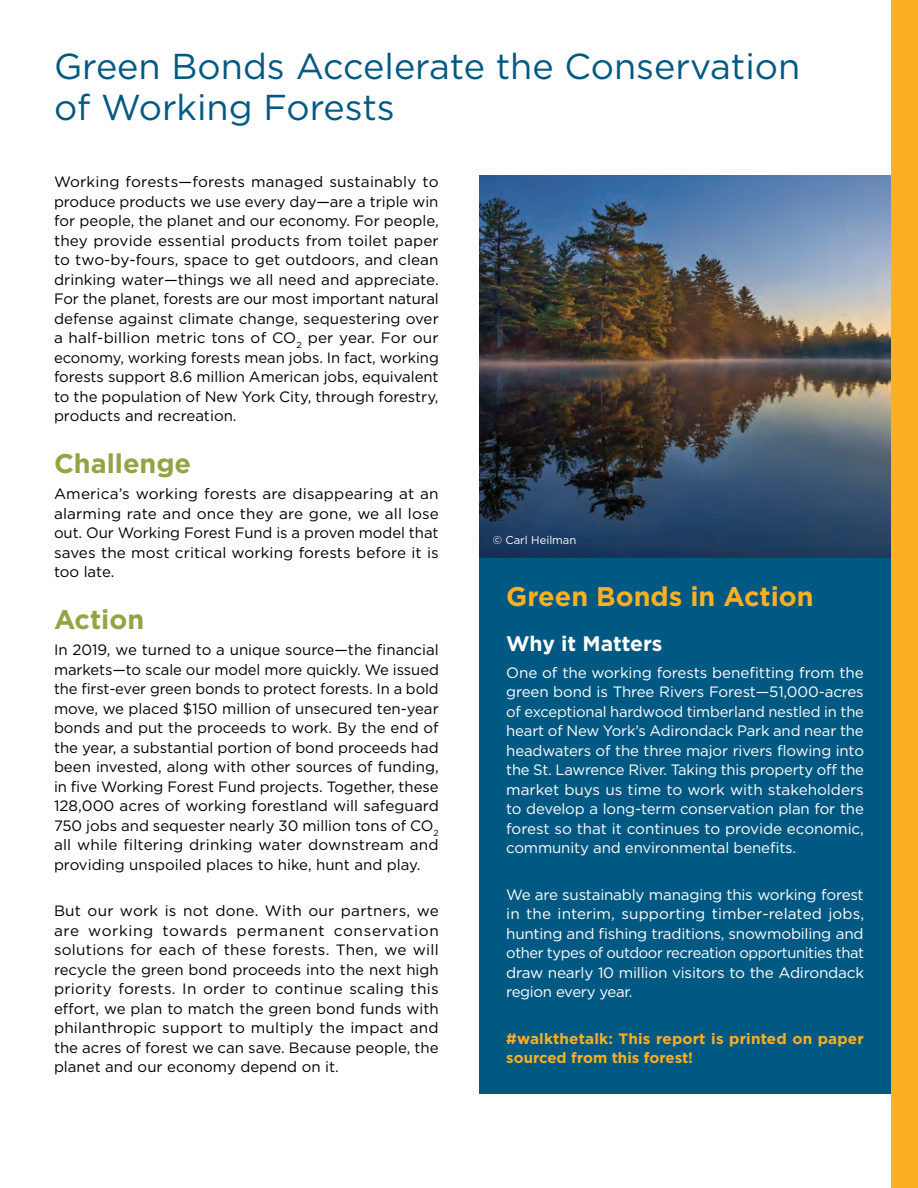
<style>
.page{position:relative;width:918px;height:1188px;background:#fff}
.page>*{position:absolute;margin:0;border:0;box-sizing:border-box;transform-origin:0 0}
.t1{font:36px/40.5px "Gotham";color:#005983}
.t2{font:700 27px "Gotham";color:#fbaf22}
.t3{font:700 27px "Gotham";color:#93a445}
.t4{font:700 21px "Gotham";color:#fff}
.t5{font:15px/19.5px "Gotham";color:#000001;text-align:justify}
.t6{font:15px/19.5px "Gotham";letter-spacing:-.015em;color:#fff;text-align:justify}
.t7{font:700 15px/19.5px "Gotham";letter-spacing:.01em;color:#fbaf22}
.t8{font:11.25px "Gotham";color:#fff}
</style>
<div class="page">
<div style="left:479px;top:558px;width:425px;height:536px;background:#005983"></div>
<img style="left:479px;top:176px;width:412px;height:382px">
<div style="left:891px;top:0;width:27px;height:1188px;background:#fbaf22"></div>
<h1 class="t1" style="left:54px;top:45px;width:748px">Green Bonds Accelerate the Conservation of Working Forests</h1>
<p class="t5" style="left:54px;top:172px;width:386px">Working forests—forests managed sustainably to produce products we use every day—are a triple win for people, the planet and our economy. For people, they provide essential products from toilet paper to two-by-fours, space to get outdoors, and clean drinking water—things we all need and appreciate.<br>For the planet, forests are our most important natural defense against climate change, sequestering over a half-billion metric tons of CO<sub>2</sub> per year. For our economy, working forests mean jobs. In fact, working forests support 8.6 million American jobs, equivalent to the population of New York City, through forestry, products and recreation.</p>
<h2 class="t3" style="left:54px;top:446px;width:139px">Challenge</h2>
<p class="t5" style="left:54px;top:484px;width:386px">America’s working forests are disappearing at an alarming rate and once they are gone, we all lose out. Our Working Forest Fund is a proven model that saves the most critical working forests before it is too late.</p>
<h2 class="t3" style="left:54px;top:602px;width:92px">Action</h2>
<p class="t5" style="left:54px;top:640px;width:386px">In 2019, we turned to a unique source—the financial markets—to scale our model more quickly. We issued the first-ever green bonds to protect forests. In a bold move, we placed $150 million of unsecured ten-year bonds and put the proceeds to work. By the end of the year, a substantial portion of bond proceeds had been invested, along with other sources of funding, in five Working Forest Fund projects. Together, these 128,000 acres of working forestland will safeguard 750 jobs and sequester nearly 30 million tons of CO<sub>2 </sub>all while filtering drinking water downstream and providing unspoiled places to hike, hunt and play.</p>
<p class="t5" style="left:54px;top:901px;width:386px">But our work is not done. With our partners, we are working towards permanent conservation solutions for each of these forests. Then, we will recycle the green bond proceeds into the next high priority forests. In order to continue scaling this effort, we plan to match the green bond funds with philanthropic support to multiply the impact and the acres of forest we can save. Because people, the planet and our economy depend on it.</p>
<p class="t8" style="left:493px;top:533px;width:85px">© Carl Heilman</p>
<h2 class="t2" style="left:506px;top:579px;width:309px">Green Bonds in Action</h2>
<h3 class="t4" style="left:506px;top:630px;width:158px">Why it Matters</h3>
<p class="t6" style="left:506px;top:662px;width:359px">One of the working forests benefitting from the green bond is Three Rivers Forest—51,000-acres of exceptional hardwood timberland nestled in the heart of New York’s Adirondack Park and near the headwaters of the three major rivers flowing into the St. Lawrence River. Taking this property off the market buys us time to work with stakeholders to develop a long-term conservation plan for the forest so that it continues to provide economic, community and environmental benefits.</p>
<p class="t6" style="left:506px;top:884px;width:359px">We are sustainably managing this working forest in the interim, supporting timber-related jobs, hunting and fishing traditions, snowmobiling and other types of outdoor recreation opportunities that draw nearly 10 million visitors to the Adirondack region every year.</p>
<p class="t7" style="left:506px;top:1029px;width:359px">#walkthetalk: This report is printed on paper sourced from this forest!</p>
</div>
